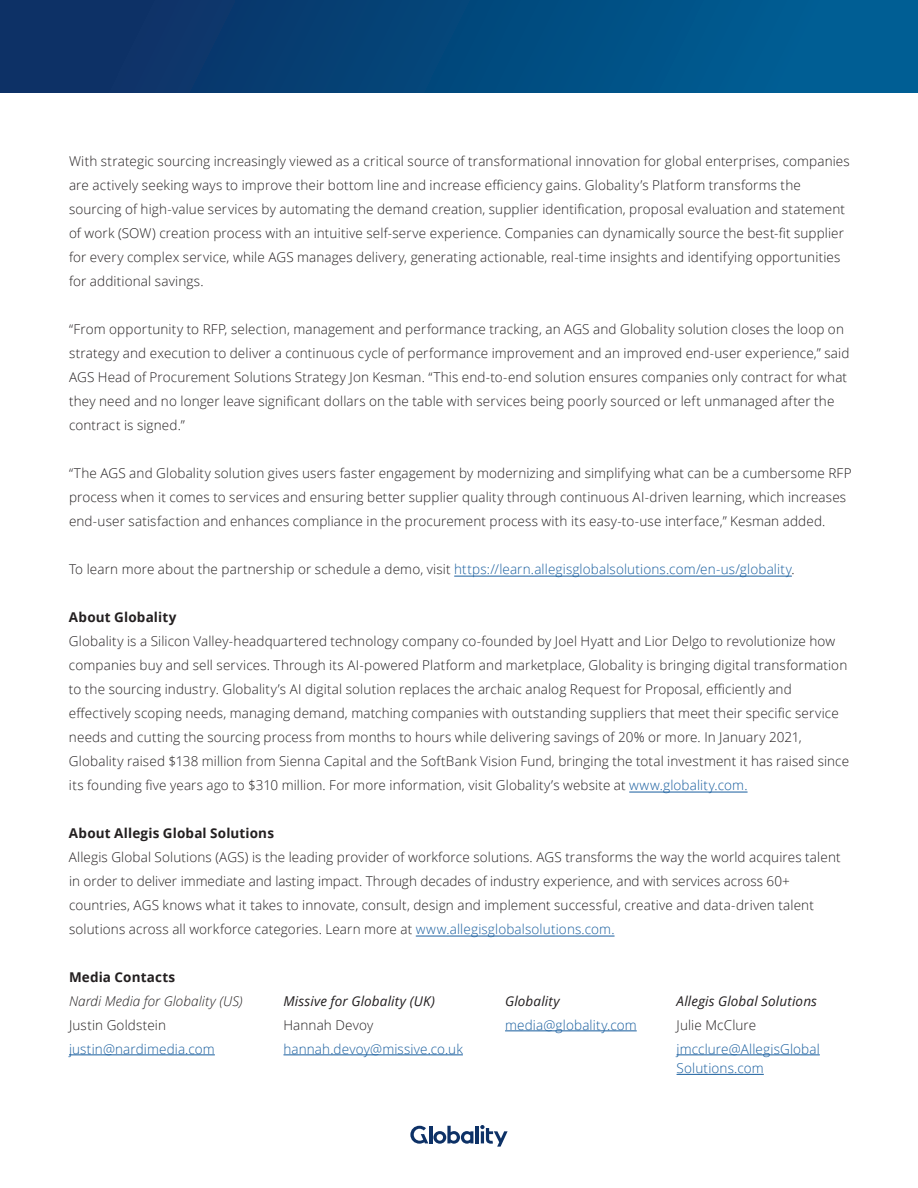
<style>
.page{position:relative;width:918px;height:1188px;background:#fff}
.page>*{position:absolute;margin:0;border:0;box-sizing:border-box;transform-origin:0 0}
.t1{font:300 13.5px/24px "Open Sans";letter-spacing:.01em;color:#231f20}
.t2{font:300 13.5px/19.5px "Open Sans";letter-spacing:.01em;color:#175d9e}
.t3{font:italic 13.5px "Open Sans";letter-spacing:.01em;color:#231f20}
.t4{font:italic 300 13.5px "Open Sans";letter-spacing:.005em;color:#231f20}
.t5{font:700 13.5px "Open Sans";letter-spacing:.01em;color:#231f20}
.s1{color:#231f20}
.s2{font-weight:700}
.s3{color:#175d9e}
</style>
<div class="page">
<div style="left:0;top:0;width:918px;height:93px;background:linear-gradient(to right,#0d2c60,#006398)"></div>
<hr style="left:69px;top:1055px;width:146px;height:1px;background:#175d9e">
<hr style="left:476px;top:1126px;width:3px;height:17px;background:#0d3166">
<svg style="left:480px;top:1125px;width:28px;height:22px"></svg>
<svg style="left:410px;top:1126px;width:63px;height:18px"></svg>
<hr style="left:284px;top:1055px;width:179px;height:1px;background:#175d9e">
<hr style="left:505px;top:1031px;width:132px;height:1px;background:#175d9e">
<hr style="left:677px;top:1055px;width:143px;height:1px;background:#175d9e">
<hr style="left:677px;top:1074px;width:87px;height:1px;background:#175d9e">
<hr style="left:454px;top:576px;width:338px;height:1px;background:#175d9e">
<hr style="left:629px;top:792px;width:119px;height:1px;background:#175d9e">
<hr style="left:416px;top:936px;width:199px;height:1px;background:#175d9e">
<p class="t1" style="left:69px;top:149px;width:782px">With strategic sourcing increasingly viewed as a critical source of transformational innovation for global enterprises, companies are actively seeking ways to improve their bottom line and increase efficiency gains. Globality’s Platform transforms the sourcing of high-value services by automating the demand creation, supplier identification, proposal evaluation and statement of work (SOW) creation process with an intuitive self-serve experience. Companies can dynamically source the best-fit supplier for every complex service, while AGS manages delivery, generating actionable, real-time insights and identifying opportunities for additional savings.</p>
<p class="t1" style="left:69px;top:317px;width:782px">“From opportunity to RFP, selection, management and performance tracking, an AGS and Globality solution closes the loop on strategy and execution to deliver a continuous cycle of performance improvement and an improved end-user experience,” said AGS Head of Procurement Solutions Strategy Jon Kesman. “This end-to-end solution ensures companies only contract for what they need and no longer leave significant dollars on the table with services being poorly sourced or left unmanaged after the contract is signed.”</p>
<p class="t1" style="left:69px;top:461px;width:784px">“The AGS and Globality solution gives users faster engagement by modernizing and simplifying what can be a cumbersome RFP process when it comes to services and ensuring better supplier quality through continuous AI-driven learning, which increases end-user satisfaction and enhances compliance in the procurement process with its easy-to-use interface,” Kesman added.</p>
<p class="t2" style="left:69px;top:559px;width:727px"><span class="s1">To learn more about the partnership or schedule a demo, visit</span> https://learn.allegisglobalsolutions.com/en-us/globality<span class="s1">.</span></p>
<p class="t1" style="left:69px;top:605px;width:782px"><span class="s2">About Globality<br></span>Globality is a Silicon Valley-headquartered technology company co-founded by Joel Hyatt and Lior Delgo to revolutionize how companies buy and sell services. Through its AI-powered Platform and marketplace, Globality is bringing digital transformation to the sourcing industry. Globality’s AI digital solution replaces the archaic analog Request for Proposal, efficiently and effectively scoping needs, managing demand, matching companies with outstanding suppliers that meet their specific service needs and cutting the sourcing process from months to hours while delivering savings of 20% or more. In January 2021, Globality raised $138 million from Sienna Capital and the SoftBank Vision Fund, bringing the total investment it has raised since its founding five years ago to $310 million. For more information, visit Globality’s website at <span class="s3">www.globality.com.</span></p>
<p class="t1" style="left:69px;top:821px;width:773px"><span class="s2">About Allegis Global Solutions<br></span>Allegis Global Solutions (AGS) is the leading provider of workforce solutions. AGS transforms the way the world acquires talent in order to deliver immediate and lasting impact. Through decades of industry experience, and with services across 60+ countries, AGS knows what it takes to innovate, consult, design and implement successful, creative and data-driven talent solutions across all workforce categories. Learn more at <span class="s3">www.allegisglobalsolutions.com.</span></p>
<p class="t5" style="left:69px;top:967px;width:108px">Media Contacts</p>
<p class="t4" style="left:69px;top:992px;width:175px">Nardi Media for Globality (US)</p>
<p class="t1" style="left:69px;top:1013px;width:98px">Justin Goldstein</p>
<p class="t2" style="left:69px;top:1039px;width:147px">justin@nardimedia.com</p>
<p class="t3" style="left:284px;top:992px;width:153px">Missive for Globality (UK)</p>
<p class="t1" style="left:284px;top:1013px;width:91px">Hannah Devoy</p>
<p class="t2" style="left:284px;top:1039px;width:181px">hannah.devoy@missive.co.uk</p>
<p class="t3" style="left:505px;top:992px;width:56px">Globality</p>
<p class="t2" style="left:505px;top:1015px;width:133px">media@globality.com</p>
<p class="t3" style="left:677px;top:992px;width:142px">Allegis Global Solutions</p>
<p class="t1" style="left:677px;top:1013px;width:81px">Julie McClure</p>
<p class="t2" style="left:677px;top:1039px;width:145px">jmcclure@AllegisGlobal<br>Solutions.com</p>
</div>
